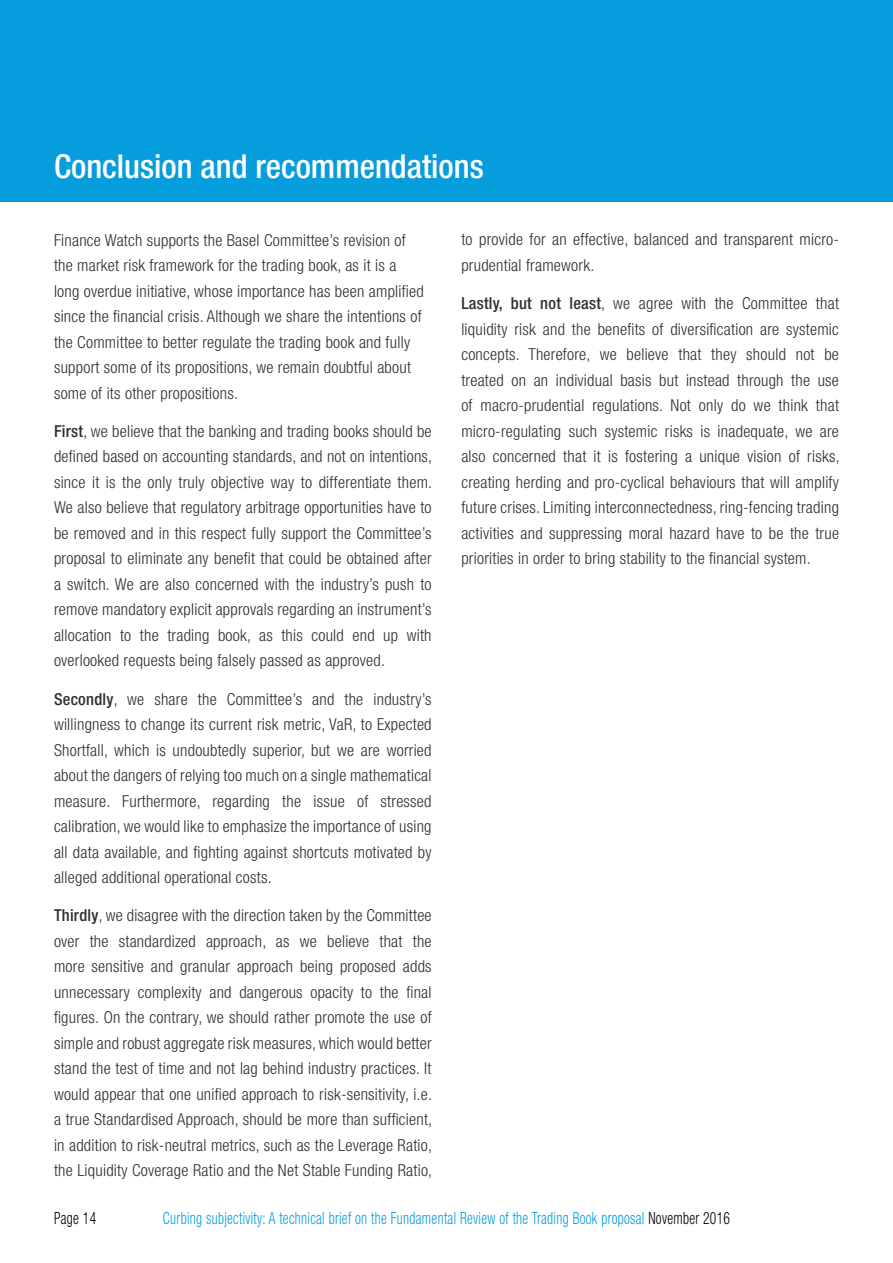
<style>
.page{position:relative;width:893px;height:1263px;background:#fff}
.page>*{position:absolute;margin:0;border:0;box-sizing:border-box;transform-origin:0 0}
.t1{font:500 condensed 33px "Helvetica Neue LT Std";color:#fff}
.t2{font:300 condensed 16.8px "Helvetica Neue LT Std";letter-spacing:.025em;color:#069ddc;scale:.8 1}
.t3{font:300 condensed 16.8px "Helvetica Neue LT Std";letter-spacing:.025em;color:#000;scale:.8 1}
.t4{font:300 condensed 16.5px/25.5px "Helvetica Neue LT Std";letter-spacing:.015em;color:#312f30;text-align:justify}
.s1{font-weight:500}
.s2{color:#000}
</style>
<div class="page">
<div style="left:0;top:0;width:893px;height:202px;background:#069ddc"></div>
<h1 class="t1" style="left:54px;top:147px;width:431px">Conclusion and recommendations</h1>
<p class="t4" style="left:54px;top:227px;width:371px;text-align:left">Finance Watch supports the Basel Committee’s revision of the market risk framework for the trading book, as it is a long overdue initiative, whose importance has been amplified since the financial crisis. Although we share the intentions of the Committee to better regulate the trading book and fully support some of its propositions, we remain doubtful about some of its other propositions.</p>
<p class="t4" style="left:54px;top:418px;width:380px"><span class="s1">First</span>, we believe that the banking and trading books should be defined based on accounting standards, and not on intentions, since it is the only truly objective way to differentiate them.<br>We also believe that regulatory arbitrage opportunities have to be removed and in this respect fully support the Committee’s proposal to eliminate any benefit that could be obtained after a switch. We are also concerned with the industry’s push to remove mandatory explicit approvals regarding an instrument’s allocation to the trading book, as this could end up with overlooked requests being falsely passed as approved.</p>
<p class="t4" style="left:54px;top:686px;width:379px"><span class="s1">Secondly</span>, we share the Committee’s and the industry’s willingness to change its current risk metric, VaR, to Expected Shortfall, which is undoubtedly superior, but we are worried about the dangers of relying too much on a single mathematical measure. Furthermore, regarding the issue of stressed calibration, we would like to emphasize the importance of using all data available, and fighting against shortcuts motivated by alleged additional operational costs.</p>
<p class="t4" style="left:54px;top:903px;width:380px"><span class="s1">Thirdly</span>, we disagree with the direction taken by the Committee over the standardized approach, as we believe that the more sensitive and granular approach being proposed adds unnecessary complexity and dangerous opacity to the final figures. On the contrary, we should rather promote the use of simple and robust aggregate risk measures, which would better stand the test of time and not lag behind industry practices. It would appear that one unified approach to risk-sensitivity, i.e. a true Standardised Approach, should be more than sufficient, in addition to risk-neutral metrics, such as the Leverage Ratio, the Liquidity Coverage Ratio and the Net Stable Funding Ratio,</p>
<p class="t4" style="left:461px;top:227px;width:379px">to provide for an effective, balanced and transparent micro&shy;prudential framework.</p>
<p class="t4" style="left:461px;top:290px;width:380px"><span class="s1">Lastly, but not least</span>, we agree with the Committee that liquidity risk and the benefits of diversification are systemic concepts. Therefore, we believe that they should not be treated on an individual basis but instead through the use of macro-prudential regulations. Not only do we think that micro-regulating such systemic risks is inadequate, we are also concerned that it is fostering a unique vision of risks, creating herding and pro-cyclical behaviours that will amplify future crises. Limiting interconnectedness, ring-fencing trading activities and suppressing moral hazard have to be the true priorities in order to bring stability to the financial system.</p>
<p class="t3" style="left:54px;top:1208px;width:54px">Page 14</p>
<p class="t2" style="left:163px;top:1208px;width:710px">Curbing subjectivity: A technical brief on the Fundamental Review of the Trading Book proposal <span class="s2">November 2016</span></p>
</div>
